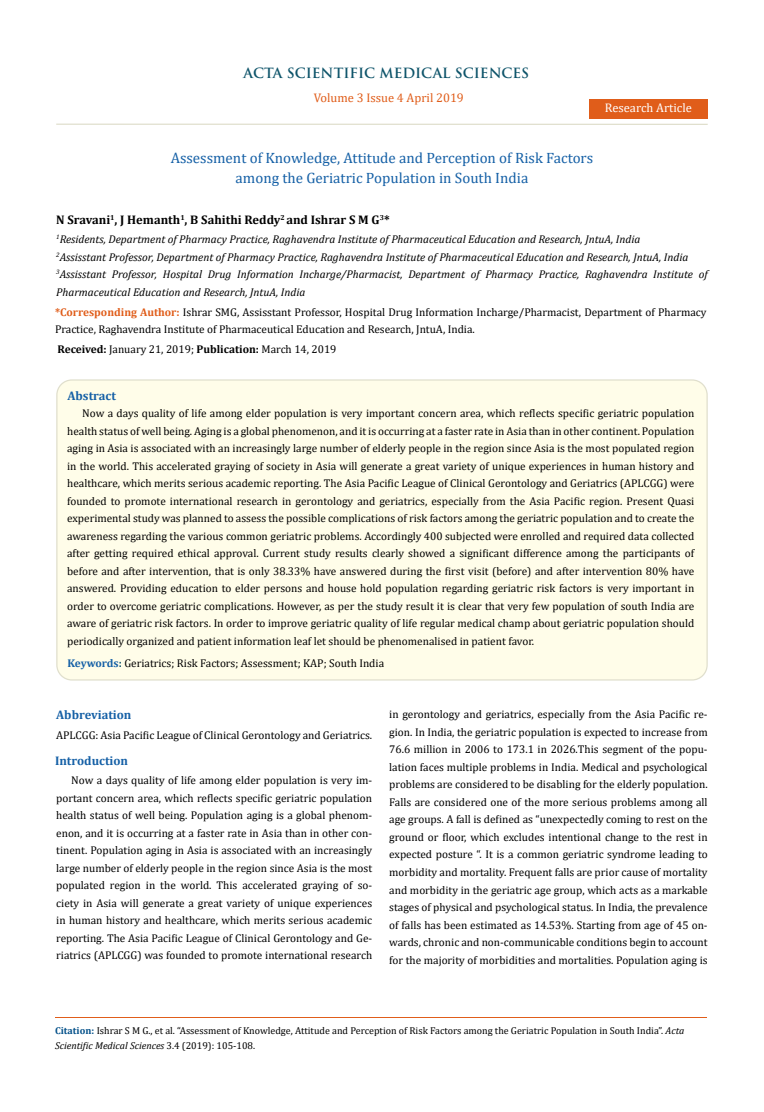
<style>
.page{position:relative;width:764px;height:1112px;background:#fff}
.page>*{position:absolute;margin:0;border:0;box-sizing:border-box;transform-origin:0 0}
.t1{font:15px/20px "Cambria";color:#1560a6;text-align:center}
.t2{font:700 13.75px "Trajan Pro";color:#0e546a}
.t3{font:700 12.5px "Cambria";color:#000}
.t4{font:700 12.5px "Cambria";color:#1560a6}
.t5{font:12.5px "Cambria";color:#e05d1a}
.t6{font:12.5px "Cambria";color:#fff}
.t7{font:11.25px/17.5px "Cambria";color:#000;text-align:justify}
.t8{font:italic 11.25px/17.5px "Cambria";color:#000}
.t9{font:10px/15px "Cambria";color:#000}
.s1{font-weight:700;color:#e05d1a}
.s2{font-weight:700}
.s3{font-weight:700;color:#1560a6}
.s4{font-weight:700;color:#0e546a}
.s5{font-weight:700;color:#035089}
.s6{font-style:italic}
</style>
<div class="page">
<div style="left:589px;top:99px;width:118px;height:20px;background:#e05d1a"></div>
<div style="left:57px;top:380px;width:650px;height:299px;background:#fffde9;border-radius:15px"></div>
<hr style="left:55px;top:1017px;width:651px;height:1px;background:#e05d1a">
<hr style="left:56px;top:123px;width:651px;height:2px;background:#e0dfcd">
<p class="t2" style="left:243px;top:64px;width:287px">ACTA SCIENTIFIC MEDICAL SCIENCES</p>
<p class="t5" style="left:314px;top:91px;width:152px">Volume 3 Issue 4 April 2019</p>
<p class="t6" style="left:605px;top:100px;width:89px">Research Article</p>
<h1 class="t1" style="left:171px;top:147px;width:424px">Assessment of Knowledge, Attitude and Perception of Risk Factors among the Geriatric Population in South India</h1>
<p class="t3" style="left:56px;top:211px;width:335px">N Sravani<sup>1</sup>, J Hemanth<sup>1</sup>, B Sahithi Reddy<sup>2</sup> and Ishrar S M G<sup>3</sup>*</p>
<p class="t8" style="left:56px;top:230px;width:653px"><sup>1</sup>Residents, Department of Pharmacy Practice, Raghavendra Institute of Pharmaceutical Education and Research, JntuA, India<br><sup>2</sup>Assisstant Professor, Department of Pharmacy Practice, Raghavendra Institute of Pharmaceutical Education and Research, JntuA, India <sup>3</sup>Assisstant Professor, Hospital Drug Information Incharge/Pharmacist, Department of Pharmacy Practice, Raghavendra Institute of Pharmaceutical Education and Research, JntuA, India</p>
<p class="t7" style="left:55px;top:303px;width:653px"><span class="s1">*Corresponding Author:</span> Ishrar SMG, Assisstant Professor, Hospital Drug Information Incharge/Pharmacist, Department of Pharmacy<br>Practice, Raghavendra Institute of Pharmaceutical Education and Research, JntuA, India.</p>
<p class="t7" style="left:57px;top:340px;width:280px"><span class="s2">Received:</span> January 21, 2019; <span class="s2">Publication:</span> March 14, 2019</p>
<p class="t4" style="left:68px;top:386px;width:50px">Abstract</p>
<p class="t7" style="left:67px;top:404px;width:629px;text-indent:15px">Now a days quality of life among elder population is very important concern area, which reflects specific geriatric population health status of well being. Aging is a global phenomenon, and it is occurring at a faster rate in Asia than in other continent. Population aging in Asia is associated with an increasingly large number of elderly people in the region since Asia is the most populated region in the world. This accelerated graying of society in Asia will generate a great variety of unique experiences in human history and healthcare, which merits serious academic reporting. The Asia Pacific League of Clinical Gerontology and Geriatrics (APLCGG) were founded to promote international research in gerontology and geriatrics, especially from the Asia Pacific region. Present Quasi experimental study was planned to assess the possible complications of risk factors among the geriatric population and to create the awareness regarding the various common geriatric problems. Accordingly 400 subjected were enrolled and required data collected after getting required ethical approval. Current study results clearly showed a significant difference among the participants of before and after intervention, that is only 38.33% have answered during the first visit (before) and after intervention 80% have answered. Providing education to elder persons and house hold population regarding geriatric risk factors is very important in order to overcome geriatric complications. However, as per the study result it is clear that very few population of south India are aware of geriatric risk factors. In order to improve geriatric quality of life regular medical champ about geriatric population should periodically organized and patient information leaf let should be phenomenalised in patient favor.</p>
<p class="t7" style="left:67px;top:654px;width:318px"><span class="s3">Keywords</span><span class="s4">:</span> Geriatrics; Risk Factors; Assessment; KAP; South India</p>
<p class="t4" style="left:56px;top:706px;width:77px">Abbreviation</p>
<p class="t7" style="left:56px;top:726px;width:317px">APLCGG: Asia Pacific League of Clinical Gerontology and Geriatrics.</p>
<p class="t7" style="left:56px;top:771px;width:317px;text-indent:15px">Now a days quality of life among elder population is very im&shy;portant concern area, which reflects specific geriatric population health status of well being. Population aging is a global phenom&shy;enon, and it is occurring at a faster rate in Asia than in other con&shy;tinent. Population aging in Asia is associated with an increasingly large number of elderly people in the region since Asia is the most populated region in the world. This accelerated graying of so&shy;ciety in Asia will generate a great variety of unique experiences in human history and healthcare, which merits serious academic reporting. The Asia Pacific League of Clinical Gerontology and Ge&shy;riatrics (APLCGG) was founded to promote international research</p>
<p class="t4" style="left:55px;top:751px;width:75px">Introduction</p>
<p class="t7" style="left:389px;top:705px;width:320px">in gerontology and geriatrics, especially from the Asia Pacific re&shy;gion. In India, the geriatric population is expected to increase from 76.6 million in 2006 to 173.1 in 2026.This segment of the popu&shy;lation faces multiple problems in India. Medical and psychological problems are considered to be disabling for the elderly population.<br>Falls are considered one of the more serious problems among all age groups. A fall is defined as “unexpectedly coming to rest on the ground or floor, which excludes intentional change to the rest in expected posture “. It is a common geriatric syndrome leading to morbidity and mortality. Frequent falls are prior cause of mortality and morbidity in the geriatric age group, which acts as a markable stages of physical and psychological status. In India, the prevalence of falls has been estimated as 14.53%. Starting from age of 45 on&shy;wards, chronic and non-communicable conditions begin to account for the majority of morbidities and mortalities. Population aging is</p>
<p class="t9" style="left:55px;top:1022px;width:631px"><span class="s5">Citation:</span> Ishrar S M G., et al. “Assessment of Knowledge, Attitude and Perception of Risk Factors among the Geriatric Population in South India”. <span class="s6">Acta<br>Scientific Medical Sciences</span> 3.4 (2019): 105-108.</p>
</div>
